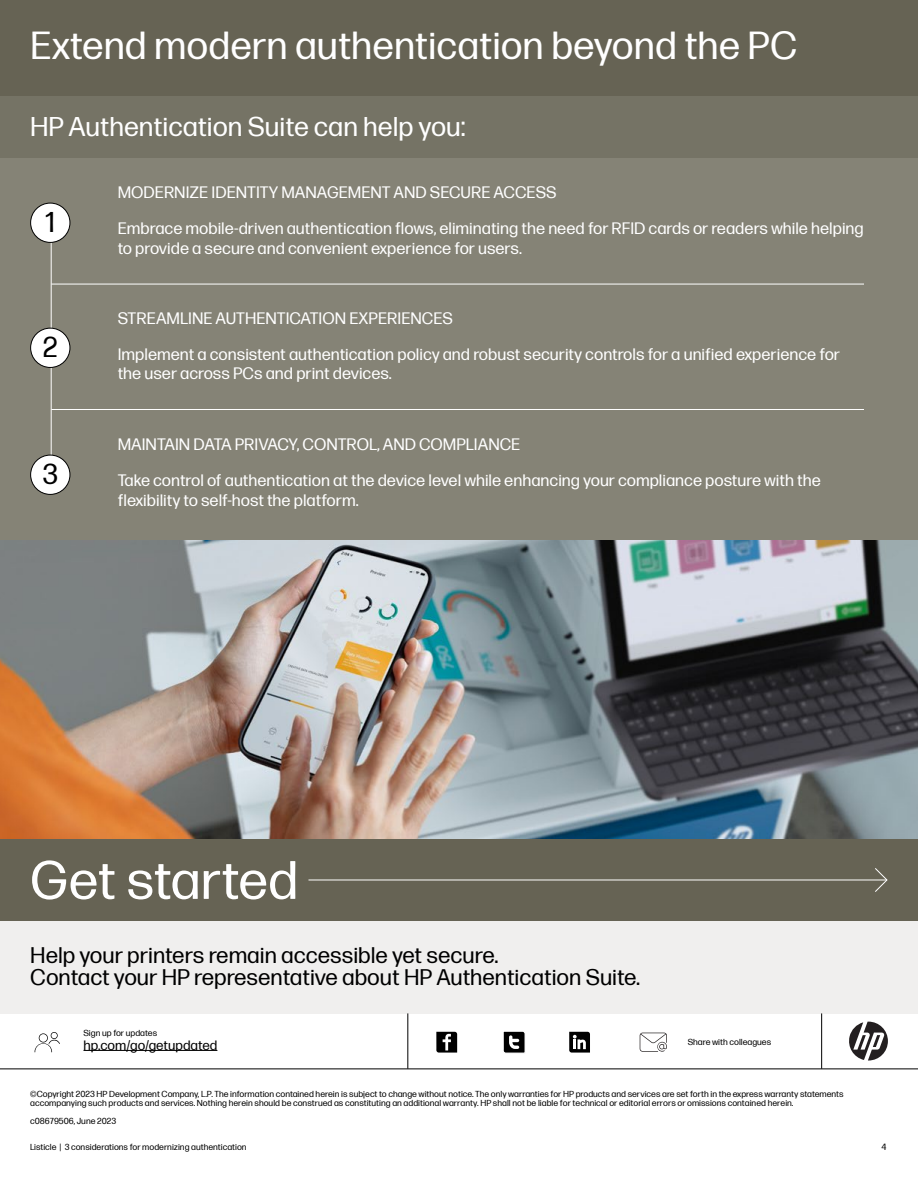
<style>
.page{position:relative;width:918px;height:1188px;background:#fff}
.page>*{position:absolute;margin:0;border:0;box-sizing:border-box;transform-origin:0 0}
.t1{font:54px "Forma DJR Micro";letter-spacing:-.005em;color:#fff}
.t2{font:39px "Forma DJR Micro";color:#fff}
.t3{font:28.5px "Forma DJR Micro";color:#000}
.t4{font:27px "Forma DJR Micro";color:#fff}
.t5{font:22.5px/22.5px "Forma DJR Micro";color:#000}
.t6{font:16.5px/36px "Forma DJR Micro";color:#fff}
.t7{font:13.5px "Forma DJR Micro";color:#000}
.t8{font:9px "Forma DJR Micro";color:#000}
.t9{font:8.7px/9px "Forma DJR Micro";color:#000}
</style>
<div class="page">
<div style="left:0;top:158px;width:918px;height:427px;background:#858376"></div>
<div style="left:0;top:95px;width:918px;height:63px;background:#757365"></div>
<div style="left:0;top:921px;width:918px;height:92px;background:#f0efee"></div>
<svg style="left:849px;top:1022px;width:39px;height:39px"></svg>
<hr style="left:0;top:1069px;width:918px;height:1px;background:#000">
<hr style="left:821px;top:1013px;width:1px;height:56px;background:#000">
<hr style="left:408px;top:1013px;width:1px;height:56px;background:#000">
<svg style="left:436px;top:1032px;width:21px;height:21px"></svg>
<svg style="left:503px;top:1031px;width:22px;height:22px"></svg>
<svg style="left:569px;top:1032px;width:21px;height:21px"></svg>
<svg style="left:640px;top:1033px;width:27px;height:19px"></svg>
<hr style="left:84px;top:1050px;width:133px;height:1px;background:#000">
<svg style="left:35px;top:1032px;width:25px;height:20px"></svg>
<div style="left:0;top:0;width:918px;height:95px;background:#666354"></div>
<div style="left:0;top:839px;width:918px;height:82px;background:#666354"></div>
<svg style="left:875px;top:868px;width:12px;height:24px"></svg>
<hr style="left:308px;top:880px;width:579px;height:1px;background:#fff">
<img style="left:0;top:540px;width:918px;height:299px">
<hr style="left:51px;top:224px;width:1px;height:263px;background:#fff">
<div style="left:31px;top:328px;width:39px;height:39px;background:#fff;border-radius:50%"></div>
<div style="left:30px;top:328px;width:40px;height:40px;border:1px solid #000;border-radius:50%"></div>
<div style="left:31px;top:455px;width:39px;height:39px;background:#fff;border-radius:50%"></div>
<div style="left:30px;top:455px;width:40px;height:40px;border:1px solid #000;border-radius:50%"></div>
<div style="left:31px;top:203px;width:39px;height:39px;background:#fff;border-radius:50%"></div>
<div style="left:30px;top:203px;width:40px;height:40px;border:1px solid #000;border-radius:50%"></div>
<hr style="left:51px;top:284px;width:813px;height:1px;background:#fff">
<hr style="left:51px;top:409px;width:813px;height:1px;background:#fff">
<h2 class="t2" style="left:30px;top:18px;width:769px">Extend modern authentication beyond the PC</h2>
<h3 class="t4" style="left:30px;top:107px;width:437px">HP Authentication Suite can help you:</h3>
<h3 class="t3" style="left:45px;top:201px;width:12px">1</h3>
<h3 class="t3" style="left:43px;top:327px;width:16px">2</h3>
<h3 class="t3" style="left:42px;top:453px;width:17px">3</h3>
<p class="t6" style="left:118px;top:173px;width:748px">MODERNIZE IDENTITY MANAGEMENT AND SECURE ACCESS<br>Embrace mobile-driven authentication flows, eliminating the need for RFID cards or readers while helping</p>
<p class="t6" style="left:118px;top:229px;width:406px">to provide a secure and convenient experience for users.</p>
<p class="t6" style="left:118px;top:299px;width:724px">STREAMLINE AUTHENTICATION EXPERIENCES<br>Implement a consistent authentication policy and robust security controls for a unified experience for</p>
<p class="t6" style="left:118px;top:354px;width:276px">the user across PCs and print devices.</p>
<p class="t6" style="left:118px;top:426px;width:705px">MAINTAIN DATA PRIVACY, CONTROL, AND COMPLIANCE<br>Take control of authentication at the device level while enhancing your compliance posture with the</p>
<p class="t6" style="left:118px;top:481px;width:242px">flexibility to self-host the platform.</p>
<h1 class="t1" style="left:30px;top:841px;width:270px">Get started</h1>
<h3 class="t5" style="left:30px;top:942px;width:612px">Help your printers remain accessible yet secure.<br>Contact your HP representative about HP Authentication Suite.</h3>
<p class="t9" style="left:84px;top:1028px;width:75px">Sign up for updates</p>
<p class="t7" style="left:84px;top:1036px;width:135px">hp.com/go/getupdated</p>
<p class="t9" style="left:30px;top:1089px;width:815px">©Copyright 2023 HP Development Company, L.P. The information contained herein is subject to change without notice. The only warranties for HP products and services are set forth in the express warranty statements accompanying such products and services. Nothing herein should be construed as constituting an additional warranty. HP shall not be liable for technical or editorial errors or omissions contained herein.</p>
<p class="t9" style="left:30px;top:1116px;width:87px">c08679506, June 2023</p>
<p class="t9" style="left:30px;top:1142px;width:218px">Listicle | 3 considerations for modernizing authentication</p>
<p class="t9" style="left:688px;top:1037px;width:85px">Share with colleagues</p>
<p class="t8" style="left:881px;top:1140px;width:6px">4</p>
</div>
